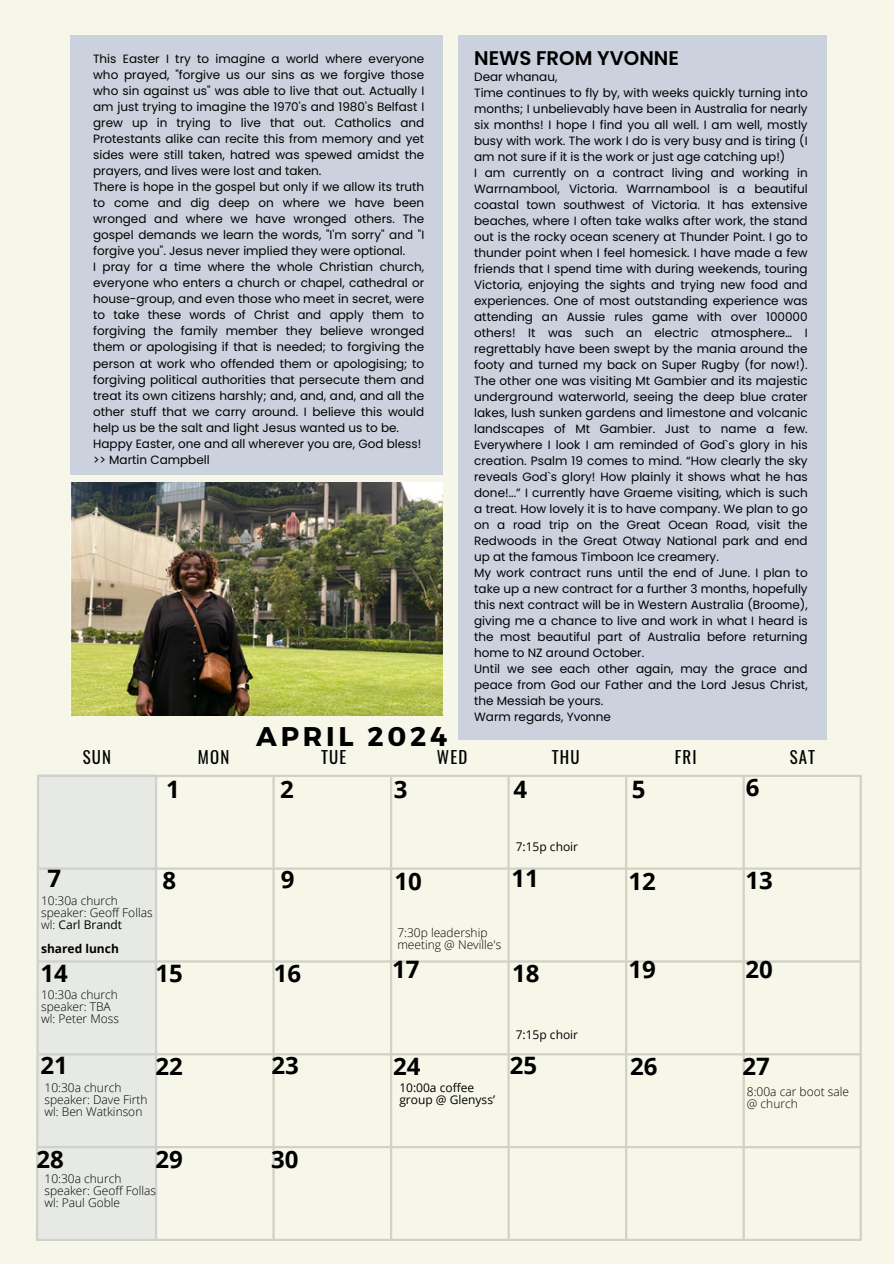
<style>
.page{position:relative;width:894px;height:1264px;background:#fff}
.page>*{position:absolute;margin:0;border:0;box-sizing:border-box;transform-origin:0 0}
.t1{font:700 27px "Montserrat";letter-spacing:.14em;color:#000}
.t2{font:700 24px "Open Sans";color:#000}
.t3{font:600 19.8px "Poppins";color:#000}
.t4{font:16.8px "Oswald";letter-spacing:.07em;color:#000}
.t5{font:12px/16px "Poppins";color:#000;text-align:justify}
.t6{font:300 12px/12px "Open Sans";color:#000}
.t7{font:12px/12px "Open Sans";color:#000}
.t8{font:700 12px "Open Sans";color:#000}
.s1{font-weight:300}
</style>
<div class="page">
<div style="left:0;top:0;width:893px;height:1263px;background:#f6f6e9"></div>
<img style="left:70px;top:482px;width:372px;height:233px">
<div style="left:70px;top:35px;width:373px;height:439px;background:#cbd2dd"></div>
<div style="left:458px;top:35px;width:368px;height:704px;background:#cbd2dd"></div>
<svg style="left:36px;top:774px;width:825px;height:466px"></svg>
<div style="left:38px;top:774px;width:118px;height:467px;background:#e6e9e4"></div>
<h3 class="t5" style="left:93px;top:51px;width:332px">This Easter I try to imagine a world where everyone</h3>
<h3 class="t3" style="left:474px;top:44px;width:206px">NEWS FROM YVONNE</h3>
<h3 class="t5" style="left:93px;top:67px;width:332px">who prayed, "forgive us our sins as we forgive those who sin against us" was able to live that out. Actually I am just trying to imagine the 1970's and 1980's Belfast I grew up in trying to live that out. Catholics and Protestants alike can recite this from memory and yet sides were still taken, hatred was spewed amidst the prayers, and lives were lost and taken.</h3>
<h3 class="t5" style="left:93px;top:179px;width:332px">There is hope in the gospel but only if we allow its truth to come and dig deep on where we have been wronged and where we have wronged others. The gospel demands we learn the words, "I'm sorry" and "I forgive you". Jesus never implied they were optional.</h3>
<h3 class="t5" style="left:93px;top:259px;width:332px">I pray for a time where the whole Christian church, everyone who enters a church or chapel, cathedral or house-group, and even those who meet in secret, were to take these words of Christ and apply them to forgiving the family member they believe wronged them or apologising if that is needed; to forgiving the person at work who offended them or apologising; to forgiving political authorities that persecute them and treat its own citizens harshly; and, and, and, and all the other stuff that we carry around. I believe this would help us be the salt and light Jesus wanted us to be.</h3>
<h3 class="t5" style="left:93px;top:435px;width:329px">Happy Easter, one and all wherever you are, God bless!</h3>
<h3 class="t5" style="left:93px;top:451px;width:118px">&gt;&gt; Martin Campbell</h3>
<p class="t5" style="left:474px;top:68px;width:85px">Dear whanau,</p>
<p class="t5" style="left:474px;top:84px;width:335px">Time continues to fly by, with weeks quickly turning into months; I unbelievably have been in Australia for nearly six months! I hope I find you all well. I am well, mostly busy with work. The work I do is very busy and is tiring (I am not sure if it is the work or just age catching up!)</p>
<p class="t5" style="left:474px;top:164px;width:335px">I am currently on a contract living and working in Warrnambool, Victoria. Warrnambool is a beautiful coastal town southwest of Victoria. It has extensive beaches, where I often take walks after work, the stand out is the rocky ocean scenery at Thunder Point. I go to thunder point when I feel homesick. I have made a few friends that I spend time with during weekends, touring Victoria, enjoying the sights and trying new food and experiences. One of most outstanding experience was attending an Aussie rules game with over 100000 others! It was such an electric atmosphere… I regrettably have been swept by the mania around the footy and turned my back on Super Rugby (for now!).<br>The other one was visiting Mt Gambier and its majestic underground waterworld, seeing the deep blue crater lakes, lush sunken gardens and limestone and volcanic landscapes of Mt Gambier. Just to name a few.<br>Everywhere I look I am reminded of God`s glory in his creation. Psalm 19 comes to mind. “How clearly the sky reveals God`s glory! How plainly it shows what he has done!...” I currently have Graeme visiting, which is such a treat. How lovely it is to have company. We plan to go on a road trip on the Great Ocean Road, visit the Redwoods in the Great Otway National park and end up at the famous Timboon Ice creamery.</p>
<h2 class="t5" style="left:474px;top:564px;width:335px">My work contract runs until the end of June. I plan to take up a new contract for a further 3 months, hopefully this next contract will be in Western Australia (Broome), giving me a chance to live and work in what I heard is the most beautiful part of Australia before returning home to NZ around October.</h2>
<p class="t5" style="left:474px;top:660px;width:335px">Until we see each other again, may the grace and peace from God our Father and the Lord Jesus Christ, the Messiah be yours.</p>
<p class="t5" style="left:474px;top:708px;width:138px">Warm regards, Yvonne</p>
<h3 class="t1" style="left:256px;top:718px;width:193px">APRIL 2024</h3>
<p class="t4" style="left:83px;top:744px;width:30px">SUN</p>
<p class="t4" style="left:198px;top:744px;width:33px">MON</p>
<p class="t4" style="left:321px;top:744px;width:27px">TUE</p>
<p class="t4" style="left:437px;top:744px;width:32px">WED</p>
<p class="t4" style="left:551px;top:744px;width:29px">THU</p>
<p class="t4" style="left:674px;top:744px;width:23px">FRI</p>
<p class="t4" style="left:789px;top:744px;width:27px">SAT</p>
<p class="t2" style="left:166px;top:772px;width:15px">1</p>
<p class="t2" style="left:280px;top:772px;width:15px">2</p>
<p class="t2" style="left:394px;top:772px;width:15px">3</p>
<p class="t2" style="left:513px;top:772px;width:15px">4</p>
<p class="t2" style="left:631px;top:772px;width:15px">5</p>
<p class="t2" style="left:745px;top:770px;width:15px">6</p>
<p class="t2" style="left:47px;top:861px;width:15px">7</p>
<h5 class="t2" style="left:162px;top:863px;width:15px">8</h5>
<h2 class="t6" style="left:41px;top:894px;width:78px">10:30a church</h2>
<p class="t6" style="left:41px;top:906px;width:113px">speaker: Geoff Follas</p>
<p class="t7" style="left:41px;top:918px;width:82px"><span class="s1">wl:</span> Carl Brandt</p>
<p class="t8" style="left:41px;top:940px;width:79px">shared lunch</p>
<p class="t2" style="left:40px;top:956px;width:29px">14</p>
<p class="t2" style="left:155px;top:956px;width:29px">15</p>
<p class="t6" style="left:41px;top:988px;width:78px">10:30a church</p>
<p class="t6" style="left:41px;top:1000px;width:71px">speaker: TBA</p>
<p class="t6" style="left:41px;top:1012px;width:79px">wl: Peter Moss</p>
<p class="t2" style="left:281px;top:862px;width:15px">9</p>
<p class="t2" style="left:274px;top:956px;width:29px">16</p>
<p class="t2" style="left:394px;top:864px;width:29px">10</p>
<p class="t7" style="left:515px;top:840px;width:64px">7:15p choir</p>
<p class="t2" style="left:511px;top:861px;width:29px">11</p>
<p class="t2" style="left:628px;top:864px;width:29px">12</p>
<p class="t2" style="left:745px;top:863px;width:29px">13</p>
<h1 class="t6" style="left:397px;top:926px;width:105px">7:30p leadership meeting @ Neville's</h1>
<p class="t2" style="left:392px;top:952px;width:29px">17</p>
<p class="t2" style="left:512px;top:956px;width:29px">18</p>
<p class="t2" style="left:628px;top:952px;width:29px">19</p>
<p class="t2" style="left:745px;top:952px;width:29px">20</p>
<p class="t7" style="left:515px;top:1028px;width:64px">7:15p choir</p>
<p class="t2" style="left:40px;top:1048px;width:29px">21</p>
<p class="t2" style="left:155px;top:1049px;width:29px">22</p>
<p class="t2" style="left:271px;top:1048px;width:29px">23</p>
<p class="t2" style="left:630px;top:1049px;width:29px">26</p>
<p class="t2" style="left:509px;top:1048px;width:29px">25</p>
<p class="t2" style="left:393px;top:1049px;width:29px">24</p>
<p class="t2" style="left:742px;top:1049px;width:29px">27</p>
<p class="t6" style="left:44px;top:1080px;width:78px">10:30a church</p>
<p class="t6" style="left:44px;top:1092px;width:105px">speaker: Dave Firth</p>
<p class="t6" style="left:44px;top:1104px;width:99px">wl: Ben Watkinson</p>
<p class="t2" style="left:36px;top:1142px;width:29px">28</p>
<h4 class="t2" style="left:155px;top:1142px;width:29px">29</h4>
<p class="t2" style="left:271px;top:1142px;width:29px">30</p>
<p class="t6" style="left:44px;top:1172px;width:78px">10:30a church</p>
<p class="t6" style="left:44px;top:1184px;width:113px">speaker: Geoff Follas</p>
<p class="t6" style="left:44px;top:1196px;width:77px">wl: Paul Goble</p>
<p class="t7" style="left:399px;top:1080px;width:97px">10:00a coffee group @ Glenyss’</p>
<p class="t6" style="left:746px;top:1085px;width:104px">8:00a car boot sale @ church</p>
</div>
